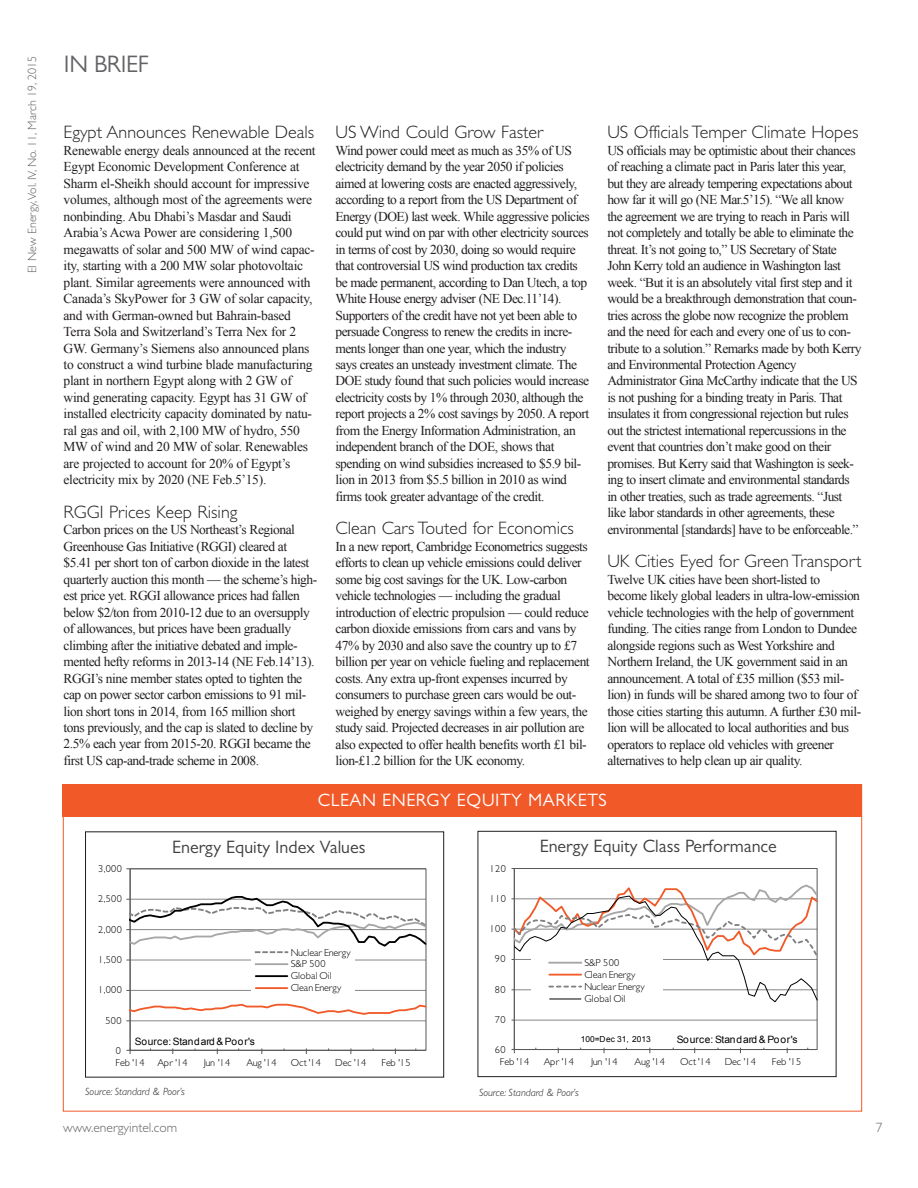
<style>
.page{position:relative;width:918px;height:1188px;background:#fff}
.page>*{position:absolute;margin:0;border:0;box-sizing:border-box;transform-origin:0 0}
.t1{font:24px "Gill Sans MT Std";letter-spacing:-.015em;color:#636366}
.t2{font:300 18px "Gill Sans";color:#231f20}
.t3{font:18px "Gill Sans MT Std";color:#3e3e3f}
.t4{font:18px "Gill Sans MT Std";letter-spacing:.03em;color:#fff}
.t5{font:13.5px/16.5px "Times New Roman";letter-spacing:-.035em;color:#231f20}
.t6{font:300 13.5px "Gill Sans";color:#636366}
.t7{font:300 12px "Gill Sans";color:#636366}
.t8{font:italic 300 10.5px "Gill Sans";color:#231f20}
.t9{font:300 10.2px "Gill Sans";letter-spacing:.03em;color:#000}
.t10{font:300 10.2px/11.9px "Gill Sans";letter-spacing:-.005em;color:#000}
.t11{font:10.2px "Arial";letter-spacing:-.005em;color:#000}
.t12{font:300 10.05px "Gill Sans";letter-spacing:.02em;color:#000}
.t13{font:300 10.05px/12.1px "Gill Sans";letter-spacing:-.005em;color:#000}
.t14{font:10.05px "Arial";letter-spacing:-.005em;color:#000}
.t15{font:8.25px "Arial";color:#000}
</style>
<div class="page">
<div style="left:63px;top:784px;width:799px;height:33px;background:#f15929"></div>
<hr style="left:514px;top:869px;width:1px;height:181px;background:#595959">
<svg style="left:515px;top:1023px;width:303px;height:28px"></svg>
<svg style="left:512px;top:884px;width:306px;height:139px"></svg>
<hr style="left:550px;top:999px;width:31px;height:1px;background:#000">
<div style="left:478px;top:831px;width:358px;height:246px;border:1px solid #231f20"></div>
<hr style="left:130px;top:990px;width:296px;height:1px;background:#868686">
<div style="left:130px;top:868px;width:296px;height:183px;border:1px solid #595959"></div>
<hr style="left:130px;top:869px;width:1px;height:181px;background:#595959">
<hr style="left:130px;top:1050px;width:296px;height:1px;background:#595959">
<svg style="left:126px;top:1048px;width:5px;height:6px"></svg>
<svg style="left:126px;top:1003px;width:300px;height:26px"></svg>
<div style="left:251px;top:947px;width:104px;height:48px;background:#fff"></div>
<svg style="left:126px;top:895px;width:300px;height:80px"></svg>
<hr style="left:256px;top:963px;width:31px;height:2px;background:#a6a6a6">
<hr style="left:256px;top:975px;width:31px;height:2px;background:#000">
<hr style="left:256px;top:987px;width:31px;height:2px;background:#f15a29">
<div style="left:85px;top:832px;width:359px;height:245px;border:1px solid #231f20"></div>
<p class="t7" style="left:25px;top:273px;width:219px;rotate:-90deg">EI New Energy, Vol. IV, No. 11, March 19, 2015</p>
<h1 class="t1" style="left:64px;top:50px;width:86px">IN BRIEF</h1>
<h2 class="t2" style="left:64px;top:122px;width:252px">Egypt Announces Renewable Deals</h2>
<p class="t5" style="left:64px;top:142px;width:254px">Renewable energy deals announced at the recent Egypt Economic Development Conference at Sharm el-Sheikh should account for impressive volumes, although most of the agreements were nonbinding. Abu Dhabi’s Masdar and Saudi Arabia’s Acwa Power are considering 1,500 megawatts of solar and 500 MW of wind capac&shy;ity, starting with a 200 MW solar photovoltaic plant. Similar agreements were announced with Canada’s SkyPower for 3 GW of solar capacity, and with German-owned but Bahrain-based Terra Sola and Switzerland’s Terra Nex for 2<br>GW. Germany’s Siemens also announced plans to construct a wind turbine blade manufacturing plant in northern Egypt along with 2 GW of wind generating capacity. Egypt has 31 GW of installed electricity capacity dominated by natu&shy;ral gas and oil, with 2,100 MW of hydro, 550<br>MW of wind and 20 MW of solar. Renewables are projected to account for 20% of Egypt’s electricity mix by 2020 (NE Feb.5’15).</p>
<h2 class="t2" style="left:64px;top:501px;width:175px">RGGI Prices Keep Rising</h2>
<p class="t5" style="left:64px;top:521px;width:255px">Carbon prices on the US Northeast’s Regional Greenhouse Gas Initiative (RGGI) cleared at $5.41 per short ton of carbon dioxide in the latest quarterly auction this month — the scheme’s high&shy;est price yet. RGGI allowance prices had fallen below $2/ton from 2010-12 due to an oversupply of allowances, but prices have been gradually climbing after the initiative debated and imple&shy;mented hefty reforms in 2013-14 (NE Feb.14’13).<br>RGGI’s nine member states opted to tighten the cap on power sector carbon emissions to 91 mil&shy;lion short tons in 2014, from 165 million short tons previously, and the cap is slated to decline by 2.5% each year from 2015-20. RGGI became the first US cap-and-trade scheme in 2008.</p>
<h2 class="t2" style="left:336px;top:122px;width:209px">US Wind Could Grow Faster</h2>
<p class="t5" style="left:336px;top:142px;width:256px">Wind power could meet as much as 35% of US electricity demand by the year 2050 if policies aimed at lowering costs are enacted aggressively, according to a report from the US Department of Energy (DOE) last week. While aggressive policies could put wind on par with other electricity sources in terms of cost by 2030, doing so would require that controversial US wind production tax credits be made permanent, according to Dan Utech, a top White House energy adviser (NE Dec.11’14).<br>Supporters of the credit have not yet been able to persuade Congress to renew the credits in incre&shy;ments longer than one year, which the industry says creates an unsteady investment climate. The DOE study found that such policies would increase electricity costs by 1% through 2030, although the report projects a 2% cost savings by 2050. A report from the Energy Information Administration, an independent branch of the DOE, shows that spending on wind subsidies increased to $5.9 bil&shy;lion in 2013 from $5.5 billion in 2010 as wind firms took greater advantage of the credit.</p>
<h2 class="t2" style="left:336px;top:518px;width:240px">Clean Cars Touted for Economics</h2>
<p class="t5" style="left:336px;top:538px;width:256px">In a new report, Cambridge Econometrics suggests efforts to clean up vehicle emissions could deliver some big cost savings for the UK. Low-carbon vehicle technologies — including the gradual introduction of electric propulsion — could reduce carbon dioxide emissions from cars and vans by 47% by 2030 and also save the country up to £7 billion per year on vehicle fueling and replacement costs. Any extra up-front expenses incurred by consumers to purchase green cars would be out&shy;weighed by energy savings within a few years, the study said. Projected decreases in air pollution are also expected to offer health benefits worth £1 bil&shy;lion-£1.2 billion for the UK economy.</p>
<h2 class="t2" style="left:607px;top:122px;width:253px">US Officials Temper Climate Hopes</h2>
<p class="t5" style="left:607px;top:142px;width:256px">US officials may be optimistic about their chances of reaching a climate pact in Paris later this year, but they are already tempering expectations about how far it will go (NE Mar.5’15). “We all know the agreement we are trying to reach in Paris will not completely and totally be able to eliminate the threat. It’s not going to,” US Secretary of State John Kerry told an audience in Washington last week. “But it is an absolutely vital first step and it would be a breakthrough demonstration that coun&shy;tries across the globe now recognize the problem and the need for each and every one of us to con&shy;tribute to a solution.” Remarks made by both Kerry and Environmental Protection Agency Administrator Gina McCarthy indicate that the US is not pushing for a binding treaty in Paris. That insulates it from congressional rejection but rules out the strictest international repercussions in the event that countries don’t make good on their promises. But Kerry said that Washington is seek&shy;ing to insert climate and environmental standards in other treaties, such as trade agreements. “Just like labor standards in other agreements, these environmental [standards] have to be enforceable.”</p>
<h2 class="t2" style="left:607px;top:551px;width:256px">UK Cities Eyed for Green Transport</h2>
<p class="t5" style="left:607px;top:571px;width:255px">Twelve UK cities have been short-listed to become likely global leaders in ultra-low-emission vehicle technologies with the help of government funding. The cities range from London to Dundee alongside regions such as West Yorkshire and Northern Ireland, the UK government said in an announcement. A total of £35 million ($53 mil&shy;lion) in funds will be shared among two to four of those cities starting this autumn. A further £30 mil&shy;lion will be allocated to local authorities and bus operators to replace old vehicles with greener alternatives to help clean up air quality.</p>
<h2 class="t4" style="left:318px;top:789px;width:291px">CLEAN ENERGY EQUITY MARKETS</h2>
<h2 class="t3" style="left:172px;top:836px;width:195px">Energy Equity Index Values</h2>
<h2 class="t3" style="left:540px;top:836px;width:239px">Energy Equity Class Performance</h2>
<p class="t9" style="left:98px;top:863px;width:25px">3,000</p>
<p class="t12" style="left:490px;top:863px;width:18px">120</p>
<p class="t9" style="left:98px;top:893px;width:25px">2,500</p>
<p class="t12" style="left:490px;top:893px;width:18px">110</p>
<p class="t9" style="left:98px;top:923px;width:25px">2,000</p>
<p class="t12" style="left:490px;top:923px;width:18px">100</p>
<p class="t9" style="left:98px;top:954px;width:25px">1,500</p>
<p class="t9" style="left:98px;top:984px;width:25px">1,000</p>
<p class="t9" style="left:105px;top:1014px;width:18px">500</p>
<p class="t9" style="left:116px;top:1045px;width:7px">0</p>
<p class="t11" style="left:135px;top:1035px;width:122px">Source: Standard &amp; Poor's</p>
<p class="t10" style="left:291px;top:946px;width:61px">Nuclear Energy<br>S&amp;P 500<br>Global Oil<br>Clean Energy</p>
<p class="t12" style="left:495px;top:953px;width:12px">90</p>
<p class="t12" style="left:495px;top:984px;width:12px">80</p>
<p class="t12" style="left:495px;top:1014px;width:12px">70</p>
<p class="t12" style="left:495px;top:1044px;width:12px">60</p>
<p class="t13" style="left:584px;top:956px;width:62px">S&amp;P 500<br>Clean Energy<br>Nuclear Energy<br>Global Oil</p>
<p class="t15" style="left:581px;top:1033px;width:72px">100=Dec 31, 2013</p>
<p class="t14" style="left:677px;top:1033px;width:123px">Source: Standard &amp; Poor's</p>
<p class="t9" style="left:115px;top:1057px;width:31px">Feb '14</p>
<p class="t9" style="left:157px;top:1057px;width:32px">Apr '14</p>
<p class="t9" style="left:204px;top:1057px;width:28px">Jun '14</p>
<p class="t9" style="left:246px;top:1057px;width:32px">Aug '14</p>
<p class="t9" style="left:291px;top:1057px;width:32px">Oct '14</p>
<p class="t9" style="left:335px;top:1057px;width:33px">Dec '14</p>
<p class="t9" style="left:381px;top:1057px;width:31px">Feb '15</p>
<p class="t12" style="left:500px;top:1056px;width:31px">Feb '14</p>
<p class="t12" style="left:544px;top:1056px;width:32px">Apr '14</p>
<p class="t12" style="left:591px;top:1056px;width:28px">Jun '14</p>
<p class="t12" style="left:635px;top:1056px;width:32px">Aug '14</p>
<p class="t12" style="left:680px;top:1056px;width:32px">Oct '14</p>
<p class="t12" style="left:725px;top:1056px;width:33px">Dec '14</p>
<p class="t12" style="left:772px;top:1056px;width:31px">Feb '15</p>
<p class="t8" style="left:85px;top:1086px;width:101px">Source: Standard &amp; Poor’s</p>
<p class="t8" style="left:479px;top:1087px;width:101px">Source: Standard &amp; Poor’s</p>
<p class="t6" style="left:63px;top:1120px;width:116px">www.energyintel.com</p>
<p class="t6" style="left:876px;top:1120px;width:8px">7</p>
</div>
